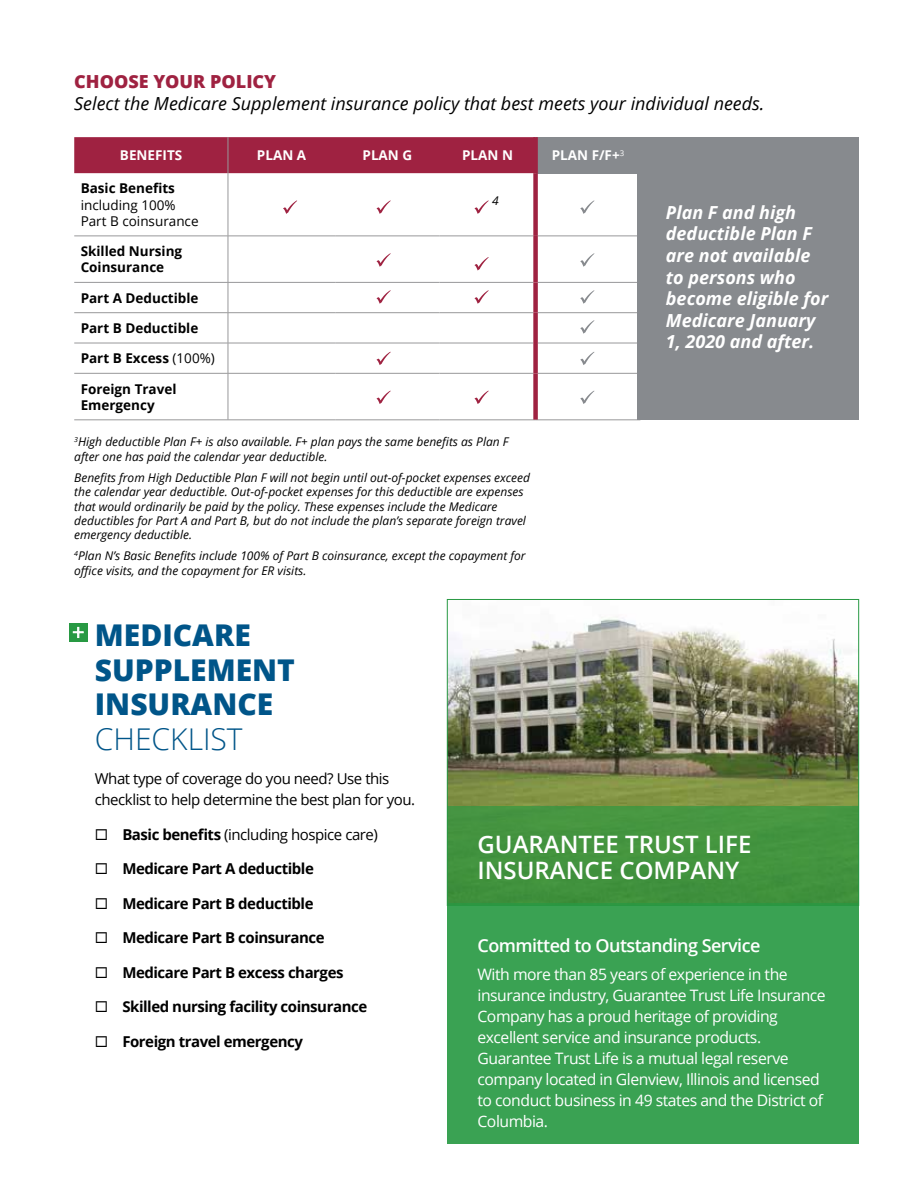
<style>
.page{position:relative;width:918px;height:1188px;background:#fff}
.page>*{position:absolute;margin:0;border:0;box-sizing:border-box;transform-origin:0 0}
.t1{font:800 30px/34.5px "Open Sans";color:#005589}
.t2{font:300 30px "Open Sans";color:#005589}
.t3{font:600 24px/25.5px "Open Sans";color:#fff}
.t4{font:italic 700 18px/21.6px "Open Sans";color:#fff}
.t5{font:italic 18px "Open Sans";color:#000}
.t6{font:600 18px "Open Sans";letter-spacing:-.03em;color:#fff}
.t7{font:800 18px "Open Sans";color:#9f2241}
.t8{font:15.75px/21px "Open Sans";letter-spacing:-.03em;color:#fff}
.t9{font:700 15px "Open Sans";letter-spacing:-.03em;color:#000}
.t10{font:15px/21px "Open Sans";letter-spacing:-.03em;color:#000}
.t11{font:700 13.5px/16.2px "Open Sans";color:#000}
.t12{font:700 13.5px "Open Sans";color:#fff}
.t13{font:13.5px/16.2px "Open Sans";color:#000}
.t14{font:italic 12px/14.4px "Open Sans";color:#000}
.s1{font-weight:400}
.s2{font-weight:700}
</style>
<div class="page">
<img style="left:449px;top:617px;width:408px;height:189px">
<div style="left:447px;top:806px;width:412px;height:338px;background:#43943f"></div>
<div style="left:447px;top:904px;width:412px;height:240px;background:#3aa253"></div>
<div style="left:69px;top:623px;width:18px;height:19px;background:#289943"></div>
<svg style="left:72px;top:627px;width:12px;height:11px"></svg>
<div style="left:74px;top:137px;width:459px;height:36px;background:#9f2241"></div>
<div style="left:536px;top:137px;width:104px;height:36px;background:#878a8e"></div>
<hr style="left:74px;top:236px;width:154px;height:1px;background:#98989a">
<hr style="left:228px;top:236px;width:107px;height:1px;background:#98989a">
<hr style="left:335px;top:236px;width:105px;height:1px;background:#98989a">
<hr style="left:440px;top:236px;width:93px;height:1px;background:#98989a">
<hr style="left:538px;top:236px;width:102px;height:1px;background:#98989a">
<hr style="left:74px;top:282px;width:154px;height:1px;background:#98989a">
<hr style="left:228px;top:282px;width:107px;height:1px;background:#98989a">
<hr style="left:335px;top:282px;width:105px;height:1px;background:#98989a">
<hr style="left:440px;top:282px;width:93px;height:1px;background:#98989a">
<hr style="left:538px;top:282px;width:102px;height:1px;background:#98989a">
<hr style="left:74px;top:312px;width:154px;height:1px;background:#98989a">
<hr style="left:228px;top:312px;width:107px;height:1px;background:#98989a">
<hr style="left:335px;top:312px;width:105px;height:1px;background:#98989a">
<hr style="left:440px;top:312px;width:93px;height:1px;background:#98989a">
<hr style="left:538px;top:312px;width:102px;height:1px;background:#98989a">
<hr style="left:74px;top:343px;width:154px;height:1px;background:#98989a">
<hr style="left:228px;top:343px;width:107px;height:1px;background:#98989a">
<hr style="left:335px;top:343px;width:105px;height:1px;background:#98989a">
<hr style="left:440px;top:343px;width:93px;height:1px;background:#98989a">
<hr style="left:538px;top:343px;width:102px;height:1px;background:#98989a">
<hr style="left:74px;top:373px;width:154px;height:1px;background:#98989a">
<hr style="left:228px;top:373px;width:107px;height:1px;background:#98989a">
<hr style="left:335px;top:373px;width:105px;height:1px;background:#98989a">
<hr style="left:440px;top:373px;width:93px;height:1px;background:#98989a">
<hr style="left:538px;top:373px;width:102px;height:1px;background:#98989a">
<hr style="left:74px;top:420px;width:154px;height:1px;background:#98989a">
<hr style="left:228px;top:420px;width:107px;height:1px;background:#98989a">
<hr style="left:335px;top:420px;width:105px;height:1px;background:#98989a">
<hr style="left:440px;top:420px;width:96px;height:1px;background:#98989a">
<hr style="left:536px;top:420px;width:104px;height:1px;background:#98989a">
<hr style="left:228px;top:137px;width:1px;height:36px;background:#98989a">
<hr style="left:228px;top:173px;width:1px;height:63px;background:#98989a">
<hr style="left:228px;top:236px;width:1px;height:46px;background:#98989a">
<hr style="left:228px;top:283px;width:1px;height:30px;background:#98989a">
<hr style="left:228px;top:313px;width:1px;height:30px;background:#98989a">
<hr style="left:228px;top:343px;width:1px;height:30px;background:#98989a">
<hr style="left:228px;top:374px;width:1px;height:46px;background:#98989a">
<div style="left:533px;top:137px;width:5px;height:36px;background:#9f2241"></div>
<div style="left:533px;top:173px;width:5px;height:63px;background:#9f2241"></div>
<div style="left:533px;top:236px;width:5px;height:46px;background:#9f2241"></div>
<div style="left:533px;top:282px;width:5px;height:31px;background:#9f2241"></div>
<div style="left:533px;top:313px;width:5px;height:30px;background:#9f2241"></div>
<div style="left:533px;top:343px;width:5px;height:30px;background:#9f2241"></div>
<div style="left:533px;top:373px;width:5px;height:47px;background:#9f2241"></div>
<svg style="left:283px;top:200px;width:14px;height:14px"></svg>
<svg style="left:580px;top:200px;width:14px;height:14px"></svg>
<svg style="left:580px;top:253px;width:14px;height:14px"></svg>
<svg style="left:580px;top:290px;width:14px;height:14px"></svg>
<svg style="left:580px;top:320px;width:14px;height:14px"></svg>
<svg style="left:580px;top:352px;width:14px;height:13px"></svg>
<svg style="left:580px;top:391px;width:14px;height:13px"></svg>
<svg style="left:376px;top:200px;width:15px;height:14px"></svg>
<svg style="left:474px;top:200px;width:15px;height:14px"></svg>
<svg style="left:376px;top:253px;width:15px;height:14px"></svg>
<svg style="left:474px;top:257px;width:15px;height:14px"></svg>
<svg style="left:376px;top:290px;width:15px;height:14px"></svg>
<svg style="left:474px;top:290px;width:15px;height:14px"></svg>
<svg style="left:376px;top:352px;width:15px;height:13px"></svg>
<svg style="left:376px;top:391px;width:15px;height:13px"></svg>
<svg style="left:474px;top:391px;width:15px;height:13px"></svg>
<div style="left:637px;top:137px;width:222px;height:283px;background:#878a8e"></div>
<h3 class="t7" style="left:74px;top:68px;width:203px">CHOOSE YOUR POLICY</h3>
<h3 class="t5" style="left:74px;top:91px;width:692px">Select the Medicare Supplement insurance policy that best meets your individual needs.</h3>
<p class="t12" style="left:120px;top:146px;width:64px">BENEFITS</p>
<p class="t12" style="left:257px;top:146px;width:51px">PLAN A</p>
<p class="t12" style="left:363px;top:146px;width:51px">PLAN G</p>
<p class="t12" style="left:462px;top:146px;width:52px">PLAN N</p>
<p class="t12" style="left:552px;top:146px;width:74px">PLAN F/F+<sup>3</sup></p>
<p class="t11" style="left:81px;top:180px;width:96px">Basic Benefits</p>
<p class="t13" style="left:81px;top:196px;width:119px">including 100%<br>Part B coinsurance</p>
<p class="t11" style="left:81px;top:243px;width:103px">Skilled Nursing<br>Coinsurance</p>
<p class="t11" style="left:81px;top:289px;width:119px">Part A Deductible</p>
<p class="t11" style="left:81px;top:320px;width:119px">Part B Deductible</p>
<p class="t11" style="left:81px;top:350px;width:136px">Part B Excess <span class="s1">(100%)</span></p>
<p class="t11" style="left:81px;top:380px;width:97px">Foreign Travel<br>Emergency</p>
<p class="t14" style="left:74px;top:434px;width:436px"><sup>3</sup>High deductible Plan F+ is also available. F+ plan pays the same benefits as Plan F after one has paid the calendar year deductible.</p>
<p class="t14" style="left:74px;top:470px;width:457px">Benefits from High Deductible Plan F will not begin until out-of-pocket expenses exceed the calendar year deductible. Out-of-pocket expenses for this deductible are expenses that would ordinarily be paid by the policy. These expenses include the Medicare deductibles for Part A and Part B, but do not include the plan’s separate foreign travel emergency deductible.</p>
<p class="t14" style="left:74px;top:549px;width:453px"><sup>4</sup>Plan N’s Basic Benefits include 100% of Part B coinsurance, except the copayment for office visits, and the copayment for ER visits.</p>
<p class="t14" style="left:492px;top:193px;width:8px">4</p>
<h3 class="t4" style="left:666px;top:201px;width:164px">Plan F and high deductible Plan F are not available to persons who become eligible for<br>Medicare January<br>1, 2020 and after.</h3>
<h1 class="t1" style="left:95px;top:616px;width:202px">MEDICARE<br>SUPPLEMENT<br>INSURANCE</h1>
<h1 class="t2" style="left:95px;top:718px;width:149px">CHECKLIST</h1>
<p class="t10" style="left:95px;top:768px;width:322px">What type of coverage do you need? Use this checklist to help determine the best plan for you.</p>
<p class="t10" style="left:95px;top:823px;width:285px">◻ <span class="s2">Basic benefits</span> (including hospice care)</p>
<p class="t9" style="left:95px;top:858px;width:221px">◻ Medicare Part A deductible</p>
<p class="t9" style="left:95px;top:893px;width:220px">◻ Medicare Part B deductible</p>
<p class="t9" style="left:95px;top:927px;width:231px">◻ Medicare Part B coinsurance</p>
<p class="t9" style="left:95px;top:962px;width:250px">◻ Medicare Part B excess charges</p>
<p class="t9" style="left:95px;top:996px;width:274px">◻ Skilled nursing facility coinsurance</p>
<p class="t9" style="left:95px;top:1031px;width:210px">◻ Foreign travel emergency</p>
<h2 class="t3" style="left:477px;top:831px;width:275px">GUARANTEE TRUST LIFE<br>INSURANCE COMPANY</h2>
<h3 class="t6" style="left:477px;top:933px;width:284px">Committed to Outstanding Service</h3>
<p class="t8" style="left:477px;top:963px;width:350px">With more than 85 years of experience in the insurance industry, Guarantee Trust Life Insurance Company has a proud heritage of providing excellent service and insurance products.<br>Guarantee Trust Life is a mutual legal reserve company located in Glenview, Illinois and licensed to conduct business in 49 states and the District of Columbia.</p>
</div>
